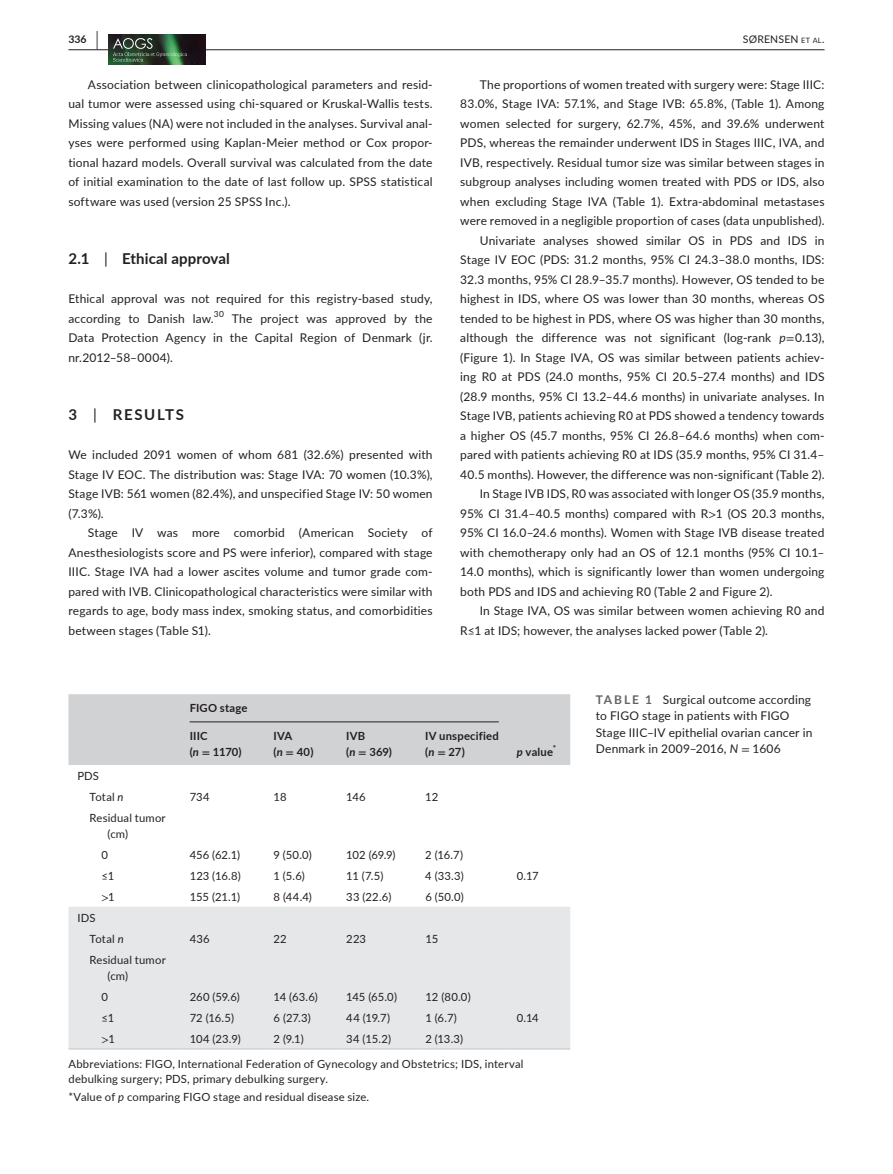
<style>
.page{position:relative;width:893px;height:1174px;background:#fff}
.page>*{position:absolute;margin:0;border:0;box-sizing:border-box;transform-origin:0 0}
.t1{font:700 15px "Lato";letter-spacing:.01em;color:#231f20}
.t2{font:700 15px "Lato";letter-spacing:.105em;color:#231f20}
.t3{font:12px/19.5px "Lato";letter-spacing:.015em;color:#231f20;text-align:justify}
.t4{font:11.25px/15.8px "Lato";letter-spacing:.015em;color:#231f20}
.t5{font:700 11.25px/15.8px "Lato";letter-spacing:.02em;color:#231f20}
.t6{font:11.25px "STIX";color:#231f20}
.t7{font:10.5px "Lato";letter-spacing:.015em;color:#231f20}
.t8{font:700 10.5px "Lato";color:#231f20}
.t9{font:700 7.8px "Lato";color:#231f20}
.s1{font-size:19.5px}
.s2{font-style:inherit}
.s3{font-size:7.35px}
.s4{font-style:italic}
.s5{font-family:"STIX"}
.s6{font-weight:400}
.s7{font-family:"Lato"}
.s8{font-weight:700;color:#636366}
</style>
<div class="page">
<hr style="left:68px;top:49px;width:756px;height:1px;background:#231f20">
<img style="left:108px;top:35px;width:97px;height:30px">
<svg style="left:113px;top:38px;width:74px;height:24px;background:#3f5944"></svg>
<div style="left:68px;top:694px;width:502px;height:71px;background:#d1d2d4"></div>
<div style="left:68px;top:907px;width:502px;height:141px;background:#e6e7e9"></div>
<hr style="left:68px;top:1048px;width:113px;height:1px;background:#d1d2d4">
<hr style="left:181px;top:1048px;width:84px;height:1px;background:#d1d2d4">
<hr style="left:265px;top:1048px;width:72px;height:1px;background:#d1d2d4">
<hr style="left:337px;top:1048px;width:79px;height:1px;background:#d1d2d4">
<hr style="left:416px;top:1048px;width:92px;height:1px;background:#d1d2d4">
<hr style="left:508px;top:1048px;width:62px;height:1px;background:#d1d2d4">
<hr style="left:190px;top:721px;width:309px;height:1px;background:#231f20">
<p class="t8" style="left:68px;top:31px;width:31px">336 <span class="s1">|</span></p>
<p class="t7" style="left:743px;top:31px;width:83px">S<span class="s2">Ø</span>RENSEN <span class="s3">et al</span>.</p>
<p class="t3" style="left:68px;top:74px;width:366px;text-indent:20px">Association between clinicopathological parameters and resid&shy;ual tumor were assessed using chi-squared or Kruskal-Wallis tests.<br>Missing values (NA) were not included in the analyses. Survival anal&shy;yses were performed using Kaplan-Meier method or Cox propor&shy;tional hazard models. Overall survival was calculated from the date of initial examination to the date of last follow up. SPSS statistical software was used (version 25 SPSS Inc.).</p>
<p class="t3" style="left:480px;top:74px;width:346px">The proportions of women treated with surgery were: Stage IIIC:</p>
<p class="t3" style="left:460px;top:93px;width:366px">83.0%, Stage IVA: 57.1%, and Stage IVB: 65.8%, (Table 1). Among</p>
<p class="t3" style="left:460px;top:113px;width:366px">women selected for surgery, 62.7%, 45%, and 39.6% underwent</p>
<p class="t3" style="left:460px;top:132px;width:366px">PDS, whereas the remainder underwent IDS in Stages IIIC, IVA, and</p>
<p class="t3" style="left:460px;top:152px;width:366px">IVB, respectively. Residual tumor size was similar between stages in</p>
<p class="t3" style="left:460px;top:171px;width:366px">subgroup analyses including women treated with PDS or IDS, also</p>
<p class="t3" style="left:460px;top:191px;width:366px">when excluding Stage IVA (Table 1). Extra-abdominal metastases</p>
<p class="t3" style="left:460px;top:210px;width:366px">were removed in a negligible proportion of cases (data unpublished).</p>
<p class="t3" style="left:480px;top:230px;width:346px">Univariate analyses showed similar OS in PDS and IDS in</p>
<p class="t3" style="left:460px;top:249px;width:366px">Stage IV EOC (PDS: 31.2 months, 95% CI 24.3–38.0 months, IDS:</p>
<p class="t3" style="left:460px;top:269px;width:366px">32.3 months, 95% CI 28.9–35.7 months). However, OS tended to be</p>
<p class="t3" style="left:460px;top:288px;width:366px">highest in IDS, where OS was lower than 30 months, whereas OS</p>
<p class="t3" style="left:460px;top:308px;width:366px">tended to be highest in PDS, where OS was higher than 30 months,</p>
<p class="t3" style="left:460px;top:327px;width:366px">although the difference was not significant (log-rank <span class="s4">p</span><span class="s5">=</span>0.13),</p>
<p class="t3" style="left:460px;top:347px;width:366px">(Figure 1). In Stage IVA, OS was similar between patients achiev-</p>
<p class="t3" style="left:460px;top:366px;width:366px">ing R0 at PDS (24.0 months, 95% CI 20.5–27.4 months) and IDS</p>
<p class="t3" style="left:460px;top:386px;width:366px">(28.9 months, 95% CI 13.2–44.6 months) in univariate analyses. In</p>
<p class="t3" style="left:460px;top:405px;width:366px">Stage IVB, patients achieving R0 at PDS showed a tendency towards</p>
<p class="t3" style="left:460px;top:425px;width:366px">a higher OS (45.7 months, 95% CI 26.8–64.6 months) when com-</p>
<p class="t3" style="left:460px;top:444px;width:366px">pared with patients achieving R0 at IDS (35.9 months, 95% CI 31.4–</p>
<p class="t3" style="left:460px;top:464px;width:366px">40.5 months). However, the difference was non-significant (Table 2).</p>
<p class="t3" style="left:480px;top:483px;width:346px">In Stage IVB IDS, R0 was associated with longer OS (35.9 months,</p>
<p class="t3" style="left:460px;top:503px;width:366px">95% CI 31.4–40.5 months) compared with R<span class="s5">&gt;</span>1 (OS 20.3 months,</p>
<p class="t3" style="left:460px;top:522px;width:366px">95% CI 16.0–24.6 months). Women with Stage IVB disease treated</p>
<p class="t3" style="left:460px;top:542px;width:366px">with chemotherapy only had an OS of 12.1 months (95% CI 10.1–</p>
<p class="t3" style="left:460px;top:561px;width:366px">14.0 months), which is significantly lower than women undergoing</p>
<p class="t3" style="left:460px;top:581px;width:314px">both PDS and IDS and achieving R0 (Table 2 and Figure 2).</p>
<p class="t3" style="left:480px;top:600px;width:346px">In Stage IVA, OS was similar between women achieving R0 and</p>
<p class="t3" style="left:460px;top:620px;width:309px">R≤1 at IDS; however, the analyses lacked power (Table 2).</p>
<p class="t1" style="left:68px;top:248px;width:163px">2.1 <span class="s6">|</span> Ethical approval</p>
<p class="t3" style="left:68px;top:288px;width:366px">Ethical approval was not required for this registry-based study, according to Danish law.<sup>30</sup> The project was approved by the Data Protection Agency in the Capital Region of Denmark (jr. nr.2012–58–0004).</p>
<p class="t2" style="left:68px;top:404px;width:117px">3 <span class="s6">|</span> RESULTS</p>
<p class="t3" style="left:68px;top:444px;width:366px">We included 2091 women of whom 681 (32.6%) presented with Stage IV EOC. The distribution was: Stage IVA: 70 women (10.3%), Stage IVB: 561 women (82.4%), and unspecified Stage IV: 50 women (7.3%).</p>
<p class="t3" style="left:68px;top:522px;width:366px;text-indent:20px">Stage IV was more comorbid (American Society of Anesthesiologists score and PS were inferior), compared with stage IIIC. Stage IVA had a lower ascites volume and tumor grade com&shy;pared with IVB. Clinicopathological characteristics were similar with regards to age, body mass index, smoking status, and comorbidities between stages (Table S1).</p>
<p class="t4" style="left:89px;top:764px;width:36px;line-height:21px;text-indent:-12px">PDS<br>Total <span class="s4">n</span></p>
<p class="t5" style="left:190px;top:700px;width:59px">FIGO stage</p>
<p class="t5" style="left:190px;top:727px;width:54px">IIIC<br>(<span class="s4">n</span> <span class="s5">=</span> 1170)</p>
<p class="t5" style="left:274px;top:727px;width:41px">IVA<br>(<span class="s4">n</span> <span class="s5">=</span> 40)</p>
<p class="t5" style="left:346px;top:727px;width:47px">IVB<br>(<span class="s4">n</span> <span class="s5">=</span> 369)</p>
<p class="t5" style="left:425px;top:727px;width:75px">IV unspecified (<span class="s4">n</span> <span class="s5">=</span> 27)</p>
<p class="t4" style="left:190px;top:788px;width:21px">734</p>
<p class="t4" style="left:274px;top:788px;width:14px">18</p>
<p class="t4" style="left:346px;top:788px;width:21px">146</p>
<p class="t4" style="left:425px;top:788px;width:15px">12</p>
<p class="t9" style="left:553px;top:742px;width:5px">*</p>
<p class="t5" style="left:517px;top:743px;width:38px"><span class="s4">p</span> value</p>
<p class="t4" style="left:107px;top:809px;width:60px;text-indent:-18px">Residual tumor (cm)</p>
<p class="t4" style="left:101px;top:846px;width:8px">0</p>
<p class="t4" style="left:190px;top:846px;width:52px">456 (62.1)</p>
<p class="t4" style="left:274px;top:846px;width:40px">9 (50.0)</p>
<p class="t4" style="left:346px;top:846px;width:51px">102 (69.9)</p>
<p class="t4" style="left:425px;top:846px;width:39px">2 (16.7)</p>
<p class="t4" style="left:101px;top:867px;width:14px">≤1</p>
<p class="t4" style="left:190px;top:867px;width:53px">123 (16.8)</p>
<p class="t4" style="left:274px;top:867px;width:33px">1 (5.6)</p>
<p class="t4" style="left:346px;top:867px;width:39px">11 (7.5)</p>
<p class="t4" style="left:425px;top:867px;width:40px">4 (33.3)</p>
<p class="t4" style="left:517px;top:867px;width:23px">0.17</p>
<p class="t6" style="left:101px;top:889px;width:15px">&gt;<span class="s7">1</span></p>
<p class="t4" style="left:190px;top:888px;width:52px">155 (21.1)</p>
<p class="t4" style="left:274px;top:888px;width:40px">8 (44.4)</p>
<p class="t4" style="left:346px;top:888px;width:47px">33 (22.6)</p>
<p class="t4" style="left:425px;top:888px;width:40px">6 (50.0)</p>
<p class="t4" style="left:89px;top:906px;width:36px;line-height:21px;text-indent:-12px">IDS<br>Total <span class="s4">n</span></p>
<p class="t4" style="left:190px;top:930px;width:22px">436</p>
<p class="t4" style="left:274px;top:930px;width:15px">22</p>
<p class="t4" style="left:346px;top:930px;width:21px">223</p>
<p class="t4" style="left:425px;top:930px;width:15px">15</p>
<p class="t4" style="left:107px;top:951px;width:60px;text-indent:-18px">Residual tumor (cm)</p>
<p class="t4" style="left:101px;top:988px;width:8px">0</p>
<p class="t4" style="left:190px;top:988px;width:52px">260 (59.6)</p>
<p class="t4" style="left:274px;top:988px;width:46px">14 (63.6)</p>
<p class="t4" style="left:346px;top:988px;width:52px">145 (65.0)</p>
<p class="t4" style="left:425px;top:988px;width:47px">12 (80.0)</p>
<p class="t4" style="left:102px;top:1009px;width:14px">≤1</p>
<p class="t4" style="left:190px;top:1009px;width:46px">72 (16.5)</p>
<p class="t4" style="left:274px;top:1009px;width:39px">6 (27.3)</p>
<p class="t4" style="left:346px;top:1009px;width:45px">44 (19.7)</p>
<p class="t4" style="left:425px;top:1009px;width:33px">1 (6.7)</p>
<p class="t4" style="left:517px;top:1009px;width:23px">0.14</p>
<p class="t6" style="left:102px;top:1031px;width:15px">&gt;<span class="s7">1</span></p>
<p class="t4" style="left:190px;top:1030px;width:53px">104 (23.9)</p>
<p class="t4" style="left:274px;top:1030px;width:32px">2 (9.1)</p>
<p class="t4" style="left:346px;top:1030px;width:46px">34 (15.2)</p>
<p class="t4" style="left:425px;top:1030px;width:39px">2 (13.3)</p>
<p class="t4" style="left:69px;top:1055px;width:456px">Abbreviations: FIGO, International Federation of Gynecology and Obstetrics; IDS, interval debulking surgery; PDS, primary debulking surgery.</p>
<p class="t4" style="left:69px;top:1089px;width:302px">*Value of <span class="s4">p</span> comparing FIGO stage and residual disease size.</p>
<p class="t3" style="left:596px;top:690px;width:218px;line-height:16.5px;text-align:left"><span class="s8">TABLE 1</span> Surgical outcome according to FIGO stage in patients with FIGO Stage IIIC–IV epithelial ovarian cancer in Denmark in 2009–2016, <span class="s4">N</span> <span class="s5">=</span> 1606</p>
</div>
